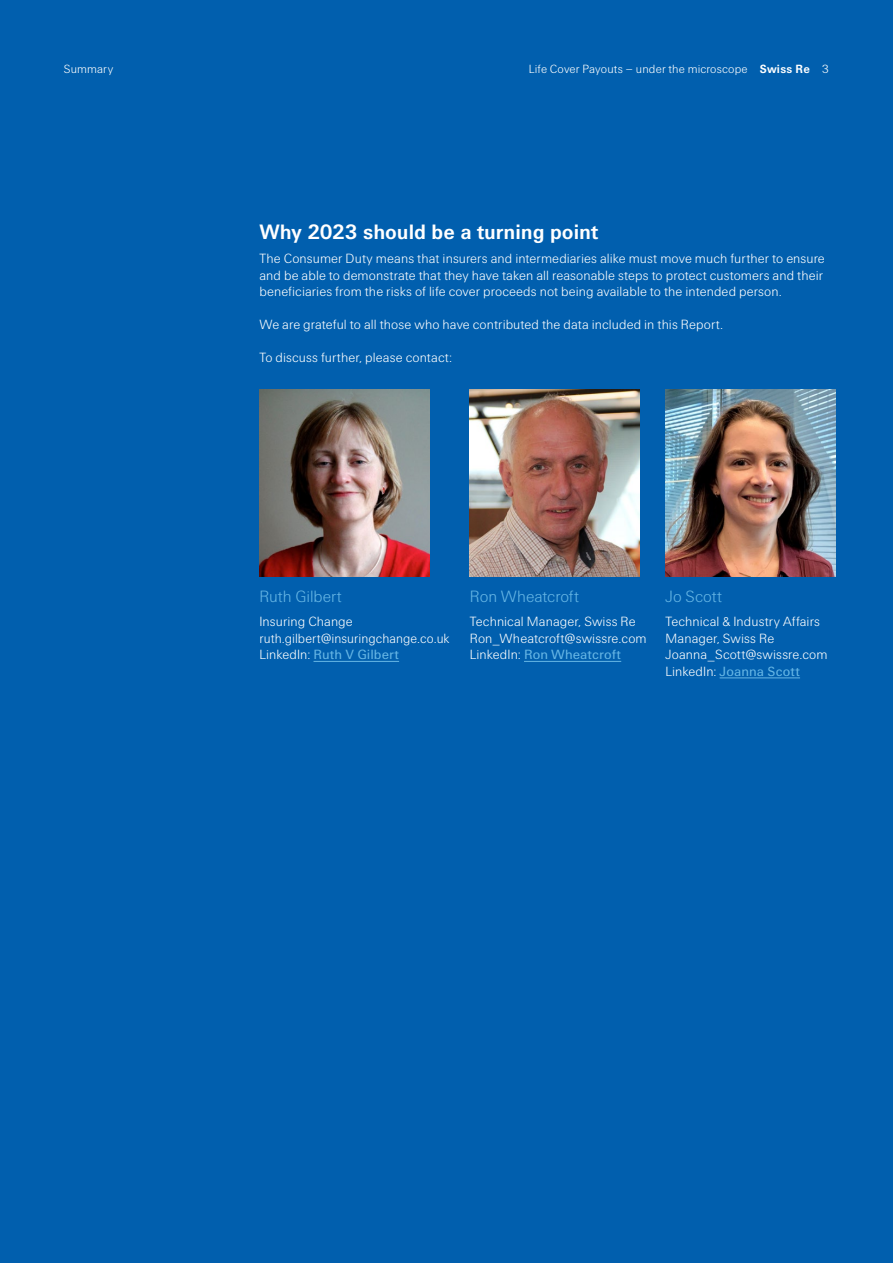
<style>
.page{position:relative;width:893px;height:1263px;background:#015fae}
.page>*{position:absolute;margin:0;border:0;box-sizing:border-box;transform-origin:0 0}
.t1{font:700 21px "Swiss Re Sans OT";color:#fff}
.t2{font:300 16.5px "Swiss Re Sans OT";letter-spacing:.005em;color:#66b6e5}
.t3{font:300 13.5px/16.5px "Swiss Re Sans OT";letter-spacing:.005em;color:#fff}
.t4{font:300 12px "Swiss Re Sans OT";letter-spacing:.01em;color:#fff}
.s1{font-weight:700}
.s2{font-weight:400;color:#66b6e5}
</style>
<div class="page">
<img style="left:259px;top:390px;width:170px;height:187px">
<img style="left:470px;top:390px;width:170px;height:187px">
<img style="left:665px;top:390px;width:171px;height:187px">
<hr style="left:314px;top:661px;width:85px;height:1px;background:#66b6e5">
<hr style="left:524px;top:661px;width:97px;height:1px;background:#66b6e5">
<hr style="left:720px;top:678px;width:80px;height:1px;background:#66b6e5">
<p class="t4" style="left:64px;top:62px;width:51px">Summary</p>
<p class="t4" style="left:529px;top:62px;width:302px">Life Cover Payouts – under the microscope <span class="s1">Swiss Re</span> 3</p>
<h1 class="t1" style="left:259px;top:219px;width:340px">Why 2023 should be a turning point</h1>
<p class="t3" style="left:259px;top:251px;width:567px">The Consumer Duty means that insurers and intermediaries alike must move much further to ensure and be able to demonstrate that they have taken all reasonable steps to protect customers and their beneficiaries from the risks of life cover proceeds not being available to the intended person.</p>
<p class="t3" style="left:259px;top:317px;width:465px">We are grateful to all those who have contributed the data included in this Report.</p>
<p class="t3" style="left:259px;top:350px;width:194px">To discuss further, please contact:</p>
<p class="t2" style="left:259px;top:586px;width:84px">Ruth Gilbert</p>
<p class="t3" style="left:259px;top:614px;width:192px">Insuring Change ruth.gilbert@insuringchange.co.uk<br>LinkedIn: <span class="s2">Ruth V Gilbert</span></p>
<p class="t2" style="left:470px;top:586px;width:111px">Ron Wheatcroft</p>
<p class="t3" style="left:470px;top:614px;width:178px">Technical Manager, Swiss Re<br>Ron_Wheatcroft@swissre.com<br>LinkedIn: <span class="s2">Ron Wheatcroft</span></p>
<p class="t2" style="left:665px;top:586px;width:58px">Jo Scott</p>
<p class="t3" style="left:665px;top:614px;width:164px">Technical &amp; Industry Affairs<br>Manager, Swiss Re<br>Joanna_Scott@swissre.com<br>LinkedIn: <span class="s2">Joanna Scott</span></p>
</div>
